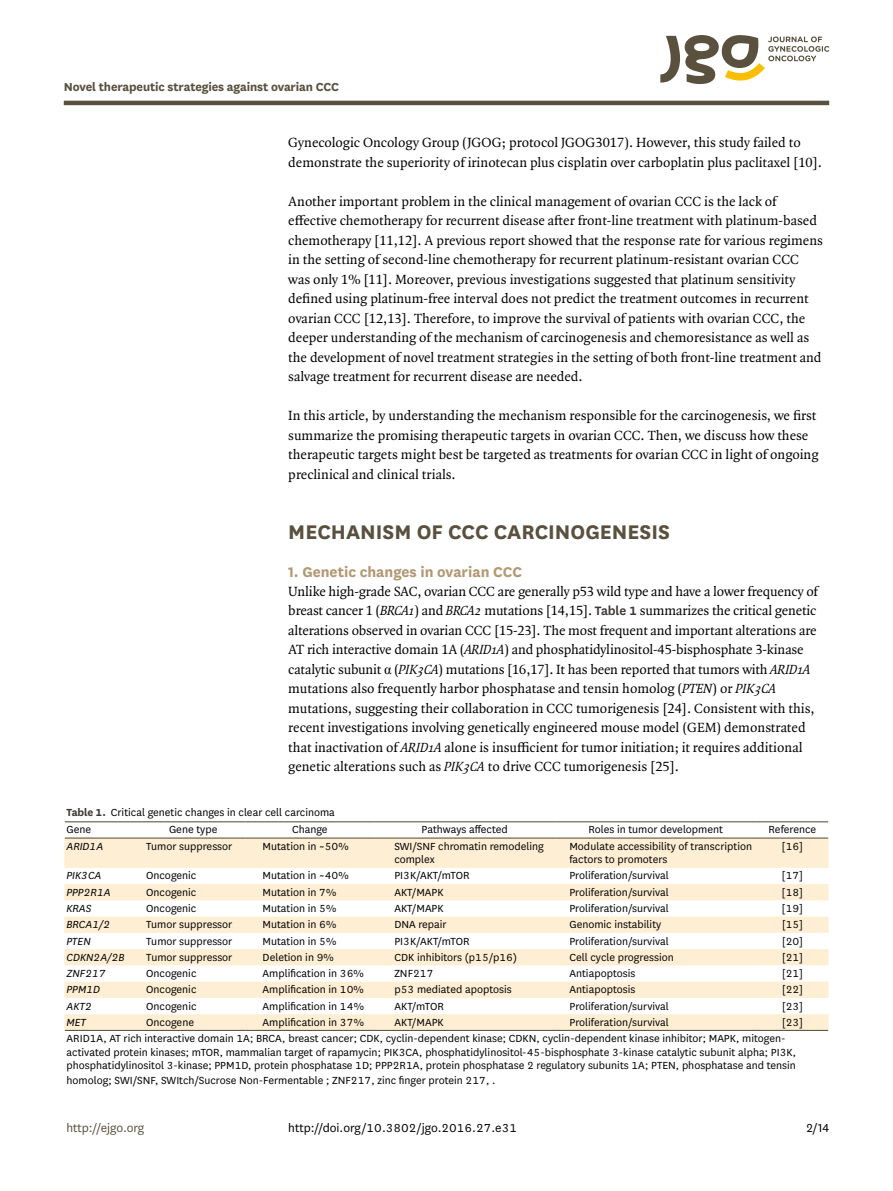
<style>
.page{position:relative;width:893px;height:1191px;background:#fff}
.page>*{position:absolute;margin:0;border:0;box-sizing:border-box;transform-origin:0 0}
.t1{font:700 23.1px "National";color:#59503e}
.t2{font:700 16.5px "National";color:#b29873}
.t3{font:14.25px/19.5px "Quadraat OT";color:#000}
.t4{font:700 13.5px "National";letter-spacing:-.01em;color:#59503e}
.t5{font:13.5px "National";color:#000}
.t6{font:13.5px "National";color:#59503e}
.t7{font:12px/13.5px "National";color:#000}
.t8{font:italic 12px "National";color:#000}
.s1{font-family:"Quadraat";font-style:italic}
.s2{font-family:"National";font-weight:600;color:#3f3b3a}
.s3{font-family:"Times New Roman"}
.s4{font-weight:700;color:#3f3b3a}
</style>
<div class="page">
<hr style="left:64px;top:101px;width:765px;height:4px;background:#59503e">
<svg style="left:660px;top:35px;width:169px;height:49px"></svg>
<svg style="left:64px;top:838px;width:765px;height:192px;fill:#feefd4"></svg>
<hr style="left:65px;top:821px;width:76px;height:1px;background:#59503e">
<hr style="left:141px;top:821px;width:104px;height:1px;background:#59503e">
<hr style="left:245px;top:821px;width:129px;height:1px;background:#59503e">
<hr style="left:374px;top:821px;width:181px;height:1px;background:#59503e">
<hr style="left:555px;top:821px;width:201px;height:1px;background:#59503e">
<hr style="left:756px;top:821px;width:72px;height:1px;background:#59503e">
<hr style="left:65px;top:837px;width:76px;height:1px;background:#59503e">
<hr style="left:141px;top:837px;width:104px;height:1px;background:#59503e">
<hr style="left:245px;top:837px;width:129px;height:1px;background:#59503e">
<hr style="left:374px;top:837px;width:181px;height:1px;background:#59503e">
<hr style="left:555px;top:837px;width:201px;height:1px;background:#59503e">
<hr style="left:756px;top:837px;width:72px;height:1px;background:#59503e">
<hr style="left:65px;top:1030px;width:76px;height:1px;background:#59503e">
<hr style="left:141px;top:1030px;width:104px;height:1px;background:#59503e">
<hr style="left:245px;top:1030px;width:129px;height:1px;background:#59503e">
<hr style="left:374px;top:1030px;width:181px;height:1px;background:#59503e">
<hr style="left:555px;top:1030px;width:201px;height:1px;background:#59503e">
<hr style="left:756px;top:1030px;width:72px;height:1px;background:#59503e">
<p class="t4" style="left:64px;top:77px;width:277px">Novel therapeutic strategies against ovarian CCC</p>
<p class="t3" style="left:288px;top:133px;width:535px">Gynecologic Oncology Group (JGOG; protocol JGOG3017). However, this study failed to demonstrate the superiority of irinotecan plus cisplatin over carboplatin plus paclitaxel [10].</p>
<p class="t3" style="left:288px;top:191px;width:536px">Another important problem in the clinical management of ovarian CCC is the lack of effective chemotherapy for recurrent disease after front-line treatment with platinum-based chemotherapy [11,12]. A previous report showed that the response rate for various regimens in the setting of second-line chemotherapy for recurrent platinum-resistant ovarian CCC was only 1% [11]. Moreover, previous investigations suggested that platinum sensitivity defined using platinum-free interval does not predict the treatment outcomes in recurrent ovarian CCC [12,13]. Therefore, to improve the survival of patients with ovarian CCC, the deeper understanding of the mechanism of carcinogenesis and chemoresistance as well as the development of novel treatment strategies in the setting of both front-line treatment and salvage treatment for recurrent disease are needed.</p>
<p class="t3" style="left:288px;top:405px;width:532px">In this article, by understanding the mechanism responsible for the carcinogenesis, we first summarize the promising therapeutic targets in ovarian CCC. Then, we discuss how these therapeutic targets might best be targeted as treatments for ovarian CCC in light of ongoing preclinical and clinical trials.</p>
<h1 class="t1" style="left:288px;top:515px;width:383px">MECHANISM OF CCC CARCINOGENESIS</h1>
<p class="t2" style="left:288px;top:561px;width:235px">1. Genetic changes in ovarian CCC</p>
<p class="t3" style="left:288px;top:581px;width:531px">Unlike high-grade SAC, ovarian CCC are generally p53 wild type and have a lower frequency of breast cancer 1 (<span class="s1">BRCA1</span>) and <span class="s1">BRCA2</span> mutations [14,15]. <span class="s2">Table 1</span> summarizes the critical genetic alterations observed in ovarian CCC [15-23]. The most frequent and important alterations are AT rich interactive domain 1A (<span class="s1">ARID1A</span>) and phosphatidylinositol-45-bisphosphate 3-kinase catalytic subunit <span class="s3">α</span> (<span class="s1">PIK3CA</span>) mutations [16,17]. It has been reported that tumors with <span class="s1">ARID1A </span>mutations also frequently harbor phosphatase and tensin homolog (<span class="s1">PTEN</span>) or <span class="s1">PIK3CA </span>mutations, suggesting their collaboration in CCC tumorigenesis [24]. Consistent with this, recent investigations involving genetically engineered mouse model (GEM) demonstrated that inactivation of <span class="s1">ARID1A</span> alone is insufficient for tumor initiation; it requires additional genetic alterations such as <span class="s1">PIK3CA</span> to drive CCC tumorigenesis [25].</p>
<p class="t7" style="left:66px;top:803px;width:270px;line-height:17.4px"><span class="s4">Table 1.</span> Critical genetic changes in clear cell carcinoma<br>Gene</p>
<p class="t7" style="left:169px;top:822px;width:50px">Gene type</p>
<p class="t7" style="left:292px;top:822px;width:37px">Change</p>
<p class="t7" style="left:422px;top:822px;width:88px">Pathways affected</p>
<p class="t7" style="left:588px;top:822px;width:136px">Roles in tumor development</p>
<p class="t7" style="left:768px;top:822px;width:49px">Reference</p>
<p class="t8" style="left:66px;top:838px;width:38px">ARID1A</p>
<p class="t7" style="left:146px;top:838px;width:88px">Tumor suppressor</p>
<p class="t7" style="left:262px;top:838px;width:88px">Mutation in ~50%</p>
<p class="t7" style="left:394px;top:838px;width:151px">SWI/SNF chromatin remodeling complex</p>
<p class="t7" style="left:569px;top:838px;width:184px">Modulate accessibility of transcription factors to promoters</p>
<p class="t7" style="left:782px;top:838px;width:22px">[16]</p>
<p class="t8" style="left:66px;top:868px;width:37px">PIK3CA</p>
<p class="t7" style="left:146px;top:868px;width:52px">Oncogenic</p>
<p class="t7" style="left:263px;top:868px;width:88px">Mutation in ~40%</p>
<p class="t7" style="left:394px;top:868px;width:77px">PI3K/AKT/mTOR</p>
<p class="t7" style="left:569px;top:868px;width:101px">Proliferation/survival</p>
<p class="t7" style="left:782px;top:868px;width:22px">[17]</p>
<p class="t8" style="left:66px;top:884px;width:46px">PPP2R1A</p>
<p class="t7" style="left:146px;top:884px;width:52px">Oncogenic</p>
<p class="t7" style="left:263px;top:884px;width:75px">Mutation in 7%</p>
<p class="t7" style="left:394px;top:884px;width:51px">AKT/MAPK</p>
<p class="t7" style="left:569px;top:884px;width:101px">Proliferation/survival</p>
<p class="t7" style="left:782px;top:884px;width:22px">[18]</p>
<p class="t8" style="left:66px;top:901px;width:27px">KRAS</p>
<p class="t7" style="left:146px;top:901px;width:52px">Oncogenic</p>
<p class="t7" style="left:263px;top:901px;width:75px">Mutation in 5%</p>
<p class="t7" style="left:394px;top:901px;width:51px">AKT/MAPK</p>
<p class="t7" style="left:569px;top:901px;width:101px">Proliferation/survival</p>
<p class="t7" style="left:782px;top:901px;width:22px">[19]</p>
<p class="t8" style="left:66px;top:917px;width:45px">BRCA1/2</p>
<p class="t7" style="left:146px;top:917px;width:88px">Tumor suppressor</p>
<p class="t7" style="left:263px;top:917px;width:75px">Mutation in 6%</p>
<p class="t7" style="left:394px;top:917px;width:54px">DNA repair</p>
<p class="t7" style="left:569px;top:917px;width:93px">Genomic instability</p>
<p class="t7" style="left:782px;top:917px;width:22px">[15]</p>
<p class="t8" style="left:66px;top:933px;width:26px">PTEN</p>
<p class="t7" style="left:146px;top:933px;width:88px">Tumor suppressor</p>
<p class="t7" style="left:263px;top:933px;width:75px">Mutation in 5%</p>
<p class="t7" style="left:394px;top:933px;width:77px">PI3K/AKT/mTOR</p>
<p class="t7" style="left:569px;top:933px;width:101px">Proliferation/survival</p>
<p class="t7" style="left:782px;top:933px;width:22px">[20]</p>
<p class="t8" style="left:67px;top:949px;width:60px">CDKN2A/2B</p>
<p class="t7" style="left:146px;top:949px;width:88px">Tumor suppressor</p>
<p class="t7" style="left:263px;top:949px;width:73px">Deletion in 9%</p>
<p class="t7" style="left:394px;top:949px;width:124px">CDK inhibitors (p15/p16)</p>
<p class="t7" style="left:569px;top:949px;width:106px">Cell cycle progression</p>
<p class="t7" style="left:782px;top:949px;width:22px">[21]</p>
<p class="t8" style="left:67px;top:966px;width:41px">ZNF217</p>
<p class="t7" style="left:146px;top:966px;width:52px">Oncogenic</p>
<p class="t7" style="left:263px;top:966px;width:103px">Amplification in 36%</p>
<p class="t7" style="left:394px;top:966px;width:41px">ZNF217</p>
<p class="t7" style="left:569px;top:966px;width:67px">Antiapoptosis</p>
<p class="t7" style="left:782px;top:966px;width:22px">[21]</p>
<p class="t8" style="left:67px;top:982px;width:35px">PPM1D</p>
<p class="t7" style="left:146px;top:982px;width:52px">Oncogenic</p>
<p class="t7" style="left:263px;top:982px;width:103px">Amplification in 10%</p>
<p class="t7" style="left:394px;top:982px;width:119px">p53 mediated apoptosis</p>
<p class="t7" style="left:569px;top:982px;width:67px">Antiapoptosis</p>
<p class="t7" style="left:782px;top:982px;width:22px">[22]</p>
<p class="t8" style="left:67px;top:998px;width:27px">AKT2</p>
<p class="t7" style="left:146px;top:998px;width:52px">Oncogenic</p>
<p class="t7" style="left:263px;top:998px;width:103px">Amplification in 14%</p>
<p class="t7" style="left:394px;top:998px;width:51px">AKT/mTOR</p>
<p class="t7" style="left:569px;top:998px;width:101px">Proliferation/survival</p>
<p class="t7" style="left:782px;top:998px;width:22px">[23]</p>
<p class="t8" style="left:67px;top:1014px;width:21px">MET</p>
<p class="t7" style="left:146px;top:1014px;width:49px">Oncogene</p>
<p class="t7" style="left:263px;top:1014px;width:103px">Amplification in 37%</p>
<p class="t7" style="left:394px;top:1014px;width:51px">AKT/MAPK</p>
<p class="t7" style="left:569px;top:1014px;width:101px">Proliferation/survival</p>
<p class="t7" style="left:67px;top:1013px;width:738px;line-height:16.2px;text-indent:715px">[23]<br>ARID1A, AT rich interactive domain 1A; BRCA, breast cancer; CDK, cyclin-dependent kinase; CDKN, cyclin-dependent kinase inhibitor; MAPK, mitogen-</p>
<p class="t7" style="left:67px;top:1044px;width:731px">activated protein kinases; mTOR, mammalian target of rapamycin; PIK3CA, phosphatidylinositol-45-bisphosphate 3-kinase catalytic subunit alpha; PI3K, phosphatidylinositol 3-kinase; PPM1D, protein phosphatase 1D; PPP2R1A, protein phosphatase 2 regulatory subunits 1A; PTEN, phosphatase and tensin</p>
<p class="t7" style="left:67px;top:1072px;width:430px">homolog; SWI/SNF, SWItch/Sucrose Non-Fermentable ; ZNF217, zinc finger protein 217, .</p>
<p class="t6" style="left:66px;top:1118px;width:80px">http://ejgo.org</p>
<p class="t5" style="left:288px;top:1118px;width:230px">http://doi.org/10.3802/jgo.2016.27.e31</p>
<p class="t5" style="left:807px;top:1118px;width:24px">2/14</p>
</div>
